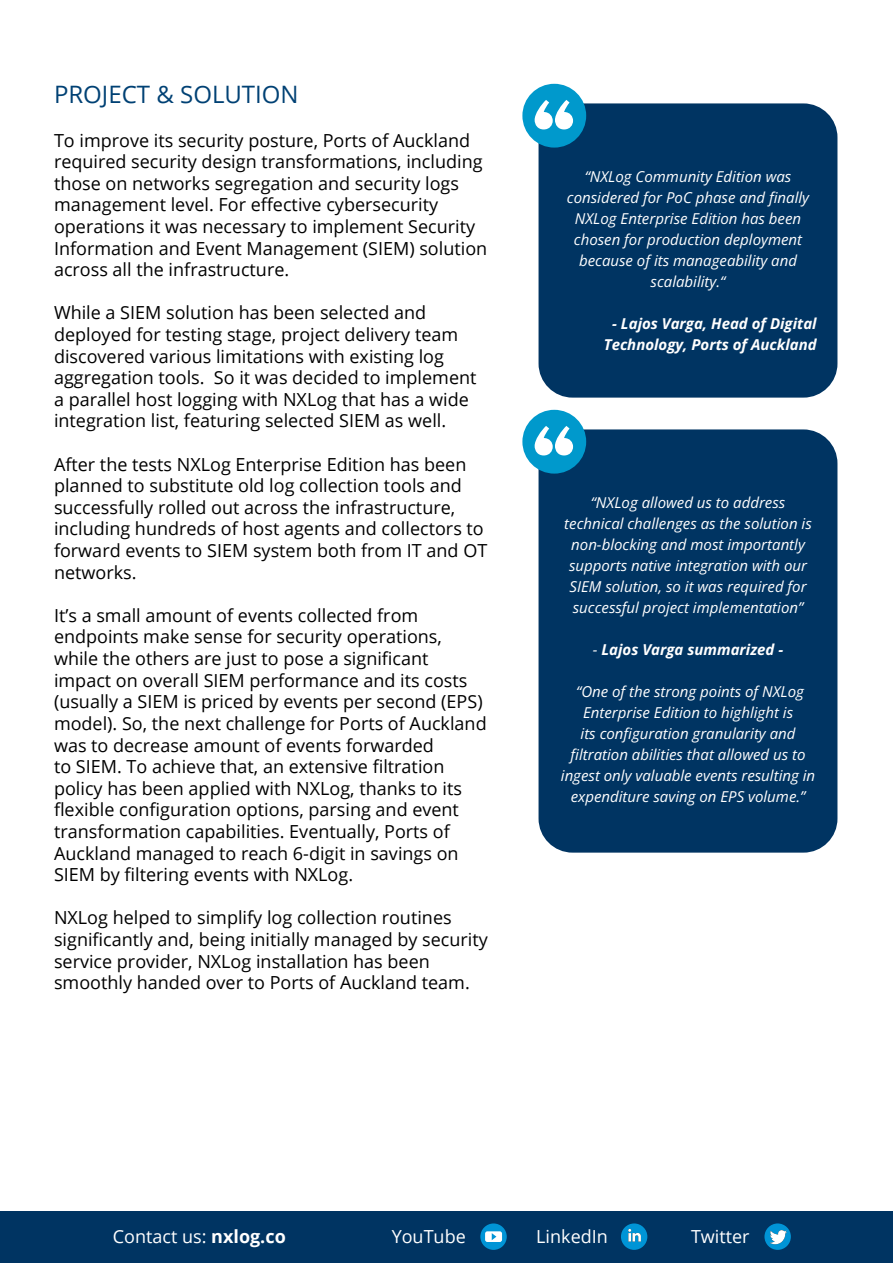
<style>
.page{position:relative;width:893px;height:1263px;background:#fff}
.page>*{position:absolute;margin:0;border:0;box-sizing:border-box;transform-origin:0 0}
.t1{font:24px "Open Sans";color:#004174}
.t2{font:18px/21.6px "Open Sans";color:#000}
.t3{font:18px "Open Sans";color:#fff}
.t4{font:italic 15px/21px "Open Sans";color:#fff;text-align:center}
.t5{font:italic 700 15px/21px "Open Sans";color:#fff;text-align:center}
.s1{font-weight:400}
.s2{font-weight:700}
</style>
<div class="page">
<div style="left:539px;top:103px;width:298px;height:295px;background:#003462;border-radius:34px"></div>
<div style="left:539px;top:429px;width:298px;height:424px;background:#003462;border-radius:34px"></div>
<div style="left:522px;top:84px;width:64px;height:64px;background:#09c;border-radius:50%"></div>
<svg style="left:535px;top:100px;width:38px;height:29px"></svg>
<div style="left:522px;top:410px;width:64px;height:64px;background:#09c;border-radius:50%"></div>
<svg style="left:535px;top:426px;width:38px;height:29px"></svg>
<div style="left:0;top:1212px;width:893px;height:51px;background:#003462"></div>
<div style="left:480px;top:1223px;width:27px;height:27px;background:#0094d6;border-radius:50%"></div>
<div style="left:485px;top:1231px;width:17px;height:11px;background:#fff;border-radius:2px"></div>
<svg style="left:492px;top:1233px;width:4px;height:7px"></svg>
<div style="left:621px;top:1223px;width:26px;height:27px;background:#0094d6;border-radius:50%"></div>
<svg style="left:628px;top:1229px;width:13px;height:12px"></svg>
<div style="left:764px;top:1223px;width:27px;height:27px;background:#0094d6;border-radius:50%"></div>
<svg style="left:770px;top:1230px;width:17px;height:14px"></svg>
<h1 class="t1" style="left:54px;top:78px;width:246px">PROJECT &amp; SOLUTION</h1>
<p class="t2" style="left:54px;top:129px;width:435px">To improve its security posture, Ports of Auckland required security design transformations, including those on networks segregation and security logs management level. For effective cybersecurity operations it was necessary to implement Security Information and Event Management (SIEM) solution across all the infrastructure.</p>
<p class="t2" style="left:54px;top:302px;width:424px">While a SIEM solution has been selected and deployed for testing stage, project delivery team discovered various limitations with existing log aggregation tools. So it was decided to implement a parallel host logging with NXLog that has a wide integration list, featuring selected SIEM as well.</p>
<p class="t2" style="left:54px;top:453px;width:435px">After the tests NXLog Enterprise Edition has been planned to substitute old log collection tools and successfully rolled out across the infrastructure, including hundreds of host agents and collectors to forward events to SIEM system both from IT and OT networks.</p>
<p class="t2" style="left:54px;top:604px;width:434px">It’s a small amount of events collected from endpoints make sense for security operations, while the others are just to pose a significant impact on overall SIEM performance and its costs (usually a SIEM is priced by events per second (EPS) model). So, the next challenge for Ports of Auckland was to decrease amount of events forwarded<br>to SIEM. To achieve that, an extensive filtration policy has been applied with NXLog, thanks to its flexible configuration options, parsing and event transformation capabilities. Eventually, Ports of Auckland managed to reach 6-digit in savings on SIEM by filtering events with NXLog.</p>
<p class="t2" style="left:54px;top:906px;width:435px">NXLog helped to simplify log collection routines significantly and, being initially managed by security service provider, NXLog installation has been smoothly handed over to Ports of Auckland team.</p>
<p class="t4" style="left:567px;top:166px;width:244px">“NXLog Community Edition was considered for PoC phase and finally<br>NXLog Enterprise Edition has been chosen for production deployment because of its manageability and scalability.“</p>
<p class="t5" style="left:604px;top:313px;width:215px">- Lajos Varga, Head of Digital<br>Technology, Ports of Auckland</p>
<p class="t4" style="left:564px;top:492px;width:249px">“NXLog allowed us to address technical challenges as the solution is non-blocking and most importantly supports native integration with our SIEM solution, so it was required for successful project implementation”</p>
<p class="t5" style="left:593px;top:639px;width:192px"><span class="s1">-</span> Lajos Varga summarized -</p>
<p class="t4" style="left:561px;top:681px;width:256px">“One of the strong points of NXLog Enterprise Edition to highlight is<br>its configuration granularity and filtration abilities that allowed us to ingest only valuable events resulting in expenditure saving on EPS volume.”</p>
<p class="t3" style="left:113px;top:1224px;width:174px">Contact us: <span class="s2">nxlog.co</span></p>
<p class="t3" style="left:392px;top:1224px;width:76px">YouTube</p>
<p class="t3" style="left:536px;top:1224px;width:73px">LinkedIn</p>
<p class="t3" style="left:691px;top:1224px;width:60px">Twitter</p>
</div>
